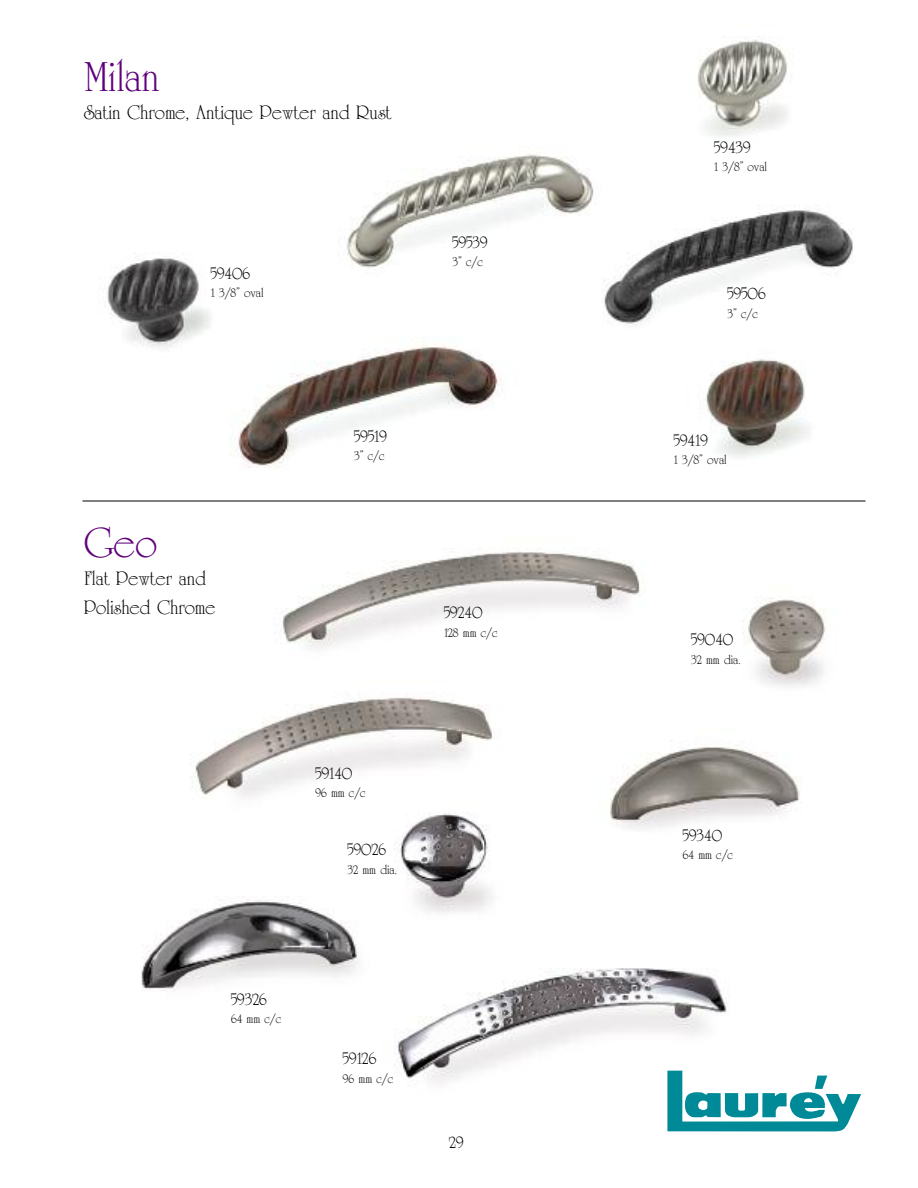
<style>
.page{position:relative;width:918px;height:1188px;background:#fff}
.page>*{position:absolute;margin:0;border:0;box-sizing:border-box;transform-origin:0 0}
.t1{font:45px "University Roman";color:#5e007b}
.t2{font:21px/28.5px "University Roman";color:#000}
.t3{font:18px "University Roman";color:#000}
.t4{font:13.5px "University Roman";color:#000}
</style>
<div class="page">
<img style="left:141px;top:548px;width:697px;height:584px">
<img style="left:107px;top:40px;width:746px;height:428px">
<hr style="left:82px;top:501px;width:784px;height:1px;background:#000">
<svg style="left:667px;top:1071px;width:194px;height:60px"></svg>
<h1 class="t1" style="left:84px;top:49px;width:77px">Milan</h1>
<h2 class="t2" style="left:84px;top:98px;width:309px">Satin Chrome, Antique Pewter and Rust</h2>
<h3 class="t3" style="left:211px;top:262px;width:41px">59406</h3>
<p class="t4" style="left:211px;top:285px;width:54px">1 3/8” oval</p>
<h3 class="t3" style="left:453px;top:231px;width:37px">59539</h3>
<p class="t4" style="left:453px;top:254px;width:32px">3” c/c</p>
<h1 class="t1" style="left:84px;top:515px;width:75px">Geo</h1>
<h2 class="t2" style="left:84px;top:564px;width:133px">Flat Pewter and<br>Polished Chrome</h2>
<h3 class="t3" style="left:354px;top:425px;width:34px">59519</h3>
<p class="t4" style="left:354px;top:448px;width:32px">3” c/c</p>
<h3 class="t3" style="left:444px;top:601px;width:40px">59240</h3>
<p class="t4" style="left:444px;top:624px;width:55px">128 mm c/c</p>
<h3 class="t3" style="left:315px;top:762px;width:38px">59140</h3>
<p class="t4" style="left:315px;top:785px;width:52px">96 mm c/c</p>
<h3 class="t3" style="left:347px;top:839px;width:40px">59026</h3>
<p class="t4" style="left:347px;top:861px;width:51px">32 mm dia.</p>
<h3 class="t3" style="left:231px;top:988px;width:37px">59326</h3>
<p class="t4" style="left:231px;top:1011px;width:52px">64 mm c/c</p>
<h3 class="t3" style="left:343px;top:1047px;width:35px">59126</h3>
<p class="t4" style="left:343px;top:1070px;width:52px">96 mm c/c</p>
<h3 class="t3" style="left:449px;top:1132px;width:16px">29</h3>
<h3 class="t3" style="left:714px;top:136px;width:38px">59439</h3>
<p class="t4" style="left:714px;top:159px;width:54px">1 3/8” oval</p>
<h3 class="t3" style="left:728px;top:283px;width:39px">59506</h3>
<p class="t4" style="left:728px;top:305px;width:32px">3” c/c</p>
<h3 class="t3" style="left:674px;top:429px;width:36px">59419</h3>
<p class="t4" style="left:674px;top:452px;width:54px">1 3/8” oval</p>
<h3 class="t3" style="left:691px;top:628px;width:44px">59040</h3>
<p class="t4" style="left:691px;top:651px;width:51px">32 mm dia.</p>
<h3 class="t3" style="left:683px;top:824px;width:41px">59340</h3>
<p class="t4" style="left:683px;top:847px;width:52px">64 mm c/c</p>
</div>
